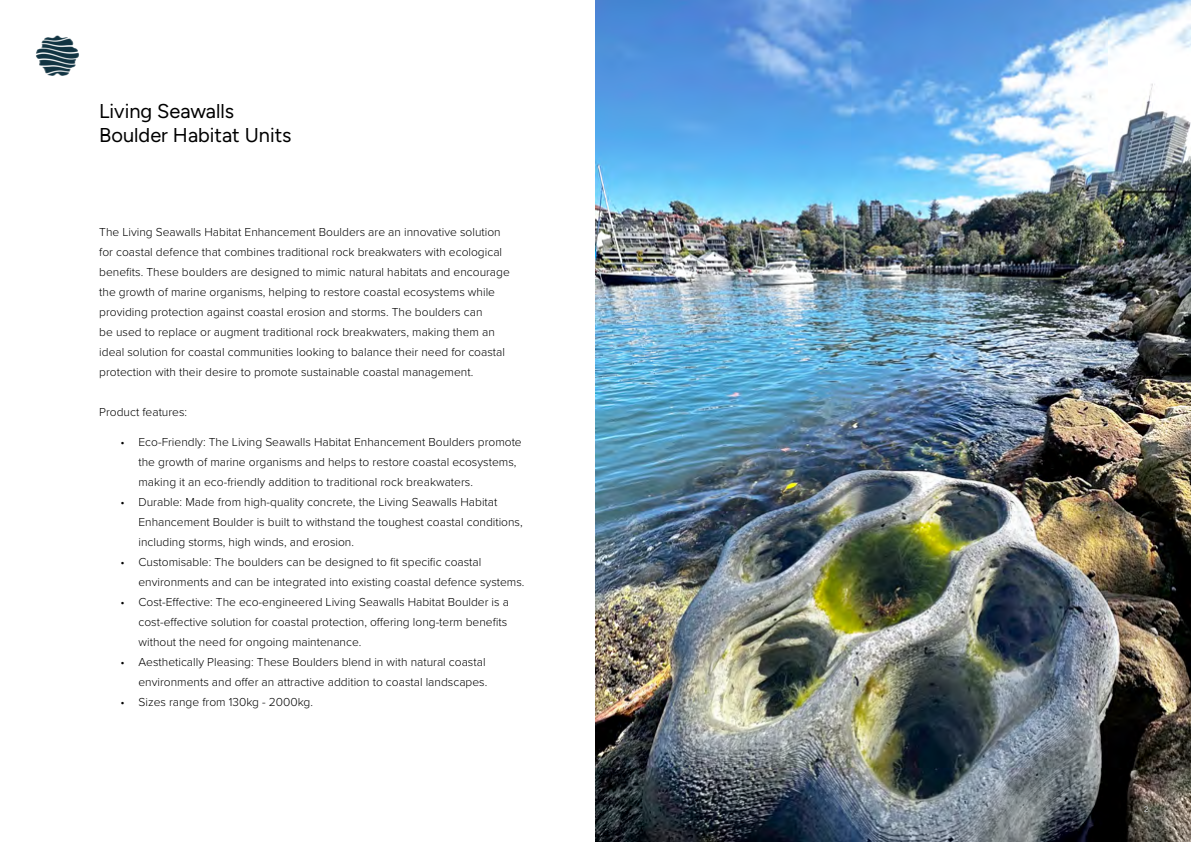
<style>
.page{position:relative;width:1191px;height:842px;background:#fff}
.page>*{position:absolute;margin:0;border:0;box-sizing:border-box;transform-origin:0 0}
.t1{font:20px/24px "Figtree";color:#000}
.t2{font:300 12px/20px "Proxima Nova";color:#000}
.t3{font:8px "Figtree";color:#d8dce1}
</style>
<div class="page">
<img style="left:595px;top:0;width:596px;height:842px">
<img style="left:36px;top:35px;width:43px;height:41px">
<h1 class="t1" style="left:99px;top:99px;width:194px">Living Seawalls<br>Boulder Habitat Units</h1>
<p class="t2" style="left:99px;top:222px;width:412px">The Living Seawalls Habitat Enhancement Boulders are an innovative solution for coastal defence that combines traditional rock breakwaters with ecological benefits. These boulders are designed to mimic natural habitats and encourage the growth of marine organisms, helping to restore coastal ecosystems while providing protection against coastal erosion and storms. The boulders can<br>be used to replace or augment traditional rock breakwaters, making them an ideal solution for coastal communities looking to balance their need for coastal protection with their desire to promote sustainable coastal management.</p>
<p class="t2" style="left:99px;top:402px;width:89px">Product features:</p>
<p class="t2" style="left:138px;top:431px;width:385px;text-indent:-18px">• Eco-Friendly: The Living Seawalls Habitat Enhancement Boulders promote the growth of marine organisms and helps to restore coastal ecosystems, making it an eco-friendly addition to traditional rock breakwaters.</p>
<p class="t2" style="left:138px;top:491px;width:386px;text-indent:-18px">• Durable: Made from high-quality concrete, the Living Seawalls Habitat<br>Enhancement Boulder is built to withstand the toughest coastal conditions, including storms, high winds, and erosion.</p>
<p class="t2" style="left:138px;top:551px;width:387px;text-indent:-18px">• Customisable: The boulders can be designed to fit specific coastal environments and can be integrated into existing coastal defence systems.</p>
<p class="t2" style="left:138px;top:591px;width:372px;text-indent:-18px">• Cost-Effective: The eco-engineered Living Seawalls Habitat Boulder is a cost-effective solution for coastal protection, offering long-term benefits without the need for ongoing maintenance.</p>
<p class="t2" style="left:120px;top:651px;width:368px;text-align:right">• Aesthetically Pleasing: These Boulders blend in with natural coastal environments and offer an attractive addition to coastal landscapes.</p>
<p class="t2" style="left:120px;top:691px;width:194px">• Sizes range from 130kg - 2000kg.</p>
<p class="t3" style="left:1144px;top:804px;width:6px">2</p>
</div>
